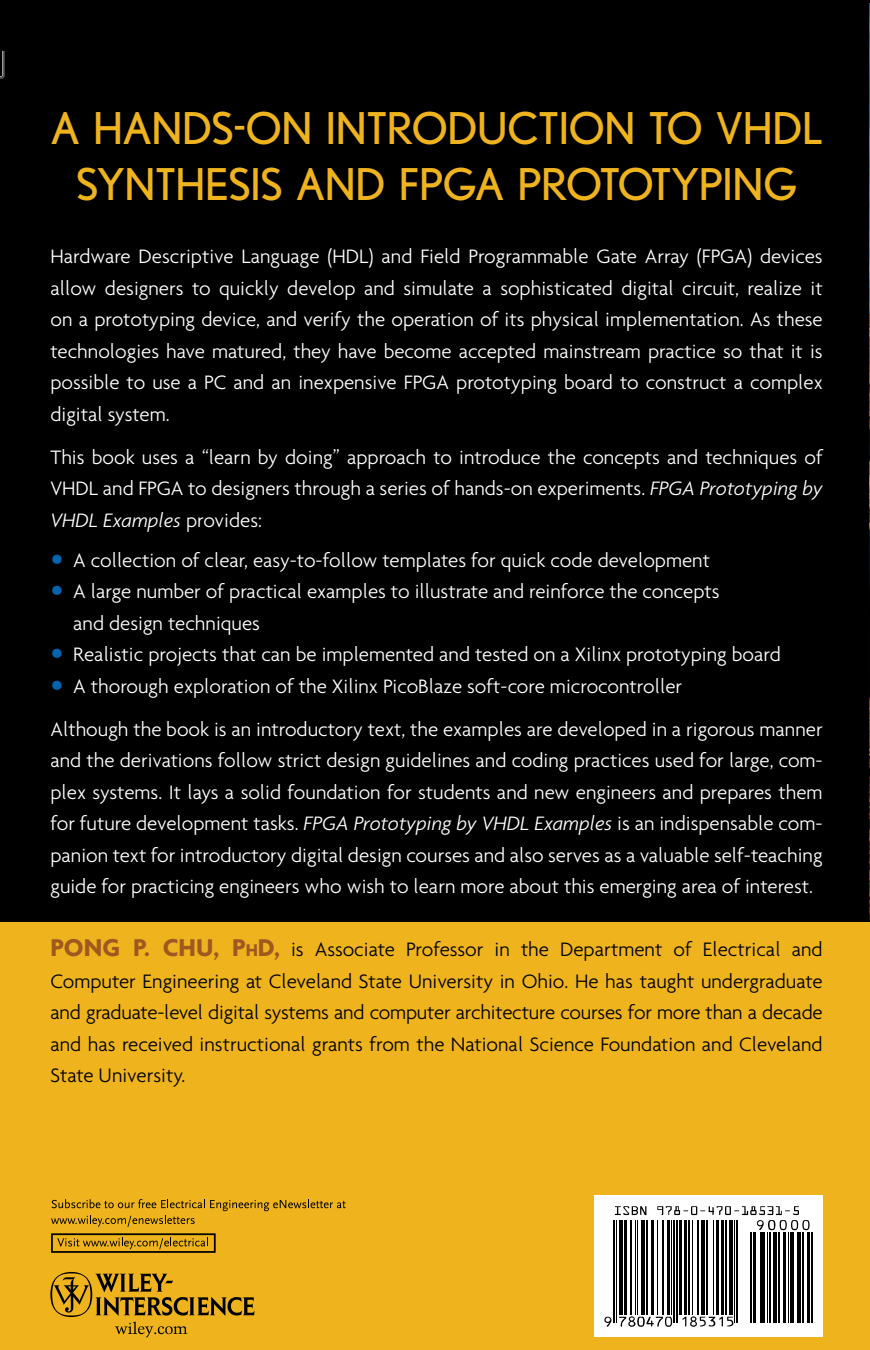
<style>
.page{position:relative;width:870px;height:1350px;background:#fff}
.page>*{position:absolute;margin:0;border:0;box-sizing:border-box;transform-origin:0 0}
.t1{font:43.75px/56px "Nobel";letter-spacing:-.02em;color:#eeb31d}
.t2{font:300 21px/31.5px "Agenda";color:#fff;text-align:justify}
.t3{font:300 21px/31.5px "Agenda";color:#000;text-align:justify}
.s1{font-style:italic}
.s2{font-size:35px;color:#0064ae}
.s3{font-weight:700;font-size:26.25px;color:#9f5820}
.s4{font-weight:700;font-size:18.38px;color:#9f5820}
</style>
<div class="page">
<div style="left:0;top:0;width:869px;height:924px;background:#000"></div>
<hr style="left:869px;top:0;width:1px;height:978px;background:#0064ae">
<img style="left:869px;top:4px;width:1px;height:924px">
<div style="left:0;top:922px;width:869px;height:428px;background:#eeb31d"></div>
<svg style="left:594px;top:1195px;width:228px;height:142px"></svg>
<hr style="left:613px;top:1220px;width:1px;height:102px;background:#000">
<hr style="left:616px;top:1220px;width:1px;height:102px;background:#000">
<svg style="left:618px;top:1220px;width:4px;height:94px"></svg>
<hr style="left:623px;top:1220px;width:3px;height:94px;background:#000">
<hr style="left:630px;top:1220px;width:1px;height:94px;background:#000">
<hr style="left:634px;top:1220px;width:1px;height:94px;background:#000">
<hr style="left:637px;top:1220px;width:1px;height:94px;background:#000">
<hr style="left:641px;top:1220px;width:3px;height:94px;background:#000">
<hr style="left:646px;top:1220px;width:1px;height:94px;background:#000">
<hr style="left:651px;top:1220px;width:3px;height:94px;background:#000">
<hr style="left:657px;top:1220px;width:1px;height:94px;background:#000">
<hr style="left:662px;top:1220px;width:1px;height:94px;background:#000">
<hr style="left:667px;top:1220px;width:2px;height:94px;background:#000">
<hr style="left:671px;top:1220px;width:1px;height:94px;background:#000">
<hr style="left:673px;top:1220px;width:2px;height:102px;background:#000">
<hr style="left:676px;top:1220px;width:1px;height:102px;background:#000">
<hr style="left:679px;top:1220px;width:2px;height:94px;background:#000">
<hr style="left:684px;top:1220px;width:2px;height:94px;background:#000">
<hr style="left:688px;top:1220px;width:1px;height:94px;background:#000">
<hr style="left:692px;top:1220px;width:1px;height:94px;background:#000">
<hr style="left:697px;top:1220px;width:1px;height:94px;background:#000">
<hr style="left:701px;top:1220px;width:4px;height:94px;background:#000">
<hr style="left:706px;top:1220px;width:1px;height:94px;background:#000">
<hr style="left:713px;top:1220px;width:1px;height:94px;background:#000">
<hr style="left:715px;top:1220px;width:3px;height:94px;background:#000">
<hr style="left:721px;top:1220px;width:2px;height:94px;background:#000">
<hr style="left:725px;top:1220px;width:1px;height:94px;background:#000">
<svg style="left:728px;top:1230px;width:4px;height:84px"></svg>
<hr style="left:734px;top:1220px;width:1px;height:102px;background:#000">
<hr style="left:736px;top:1220px;width:2px;height:102px;background:#000">
<hr style="left:750px;top:1232px;width:1px;height:90px;background:#000">
<hr style="left:753px;top:1232px;width:2px;height:90px;background:#000">
<hr style="left:759px;top:1232px;width:2px;height:90px;background:#000">
<hr style="left:762px;top:1232px;width:2px;height:90px;background:#000">
<hr style="left:766px;top:1232px;width:1px;height:90px;background:#000">
<hr style="left:769px;top:1232px;width:1px;height:90px;background:#000">
<svg style="left:772px;top:1232px;width:4px;height:90px"></svg>
<hr style="left:778px;top:1232px;width:1px;height:90px;background:#000">
<hr style="left:783px;top:1232px;width:2px;height:90px;background:#000">
<hr style="left:787px;top:1232px;width:1px;height:90px;background:#000">
<hr style="left:790px;top:1232px;width:1px;height:90px;background:#000">
<hr style="left:792px;top:1232px;width:1px;height:90px;background:#000">
<svg style="left:796px;top:1232px;width:4px;height:90px"></svg>
<hr style="left:801px;top:1232px;width:2px;height:90px;background:#000">
<hr style="left:807px;top:1232px;width:2px;height:90px;background:#000">
<hr style="left:811px;top:1232px;width:1px;height:90px;background:#000">
<svg style="left:614px;top:1206px;width:32px;height:9px"></svg>
<svg style="left:604px;top:1316px;width:7px;height:11px"></svg>
<svg style="left:619px;top:1316px;width:53px;height:11px"></svg>
<svg style="left:682px;top:1316px;width:51px;height:11px"></svg>
<svg style="left:657px;top:1206px;width:152px;height:24px"></svg>
<svg style="left:51px;top:1199px;width:294px;height:28px;background:#d29e19"></svg>
<svg style="left:57px;top:1237px;width:151px;height:12px;background:#c49317"></svg>
<div style="left:51px;top:1233px;width:165px;height:20px;border:2px solid #000"></div>
<svg style="left:50px;top:1272px;width:204px;height:65px;background:#c39317"></svg>
<svg style="left:0;top:51px;width:4px;height:27px"></svg>
<svg style="left:869px;top:51px;width:1px;height:27px"></svg>
<h1 class="t1" style="left:50px;top:100px;width:427px">A HANDS-ON INTRODUC</h1>
<h1 class="t1" style="left:76px;top:100px;width:748px;text-indent:462px">TION TO VHDL<br>SYNTHESIS AND FPGA PROTOTYPING</h1>
<p class="t2" style="left:50px;top:240px;width:773px">Hardware Descriptive Language (HDL) and Field Programmable Gate Array (FPGA) devices allow designers to quickly develop and simulate a sophisticated digital circuit, realize it on a prototyping device, and verify the operation of its physical implementation. As these technologies have matured, they have become accepted mainstream practice so that it is possible to use a PC and an inexpensive FPGA prototyping board to construct a complex digital system.</p>
<p class="t2" style="left:50px;top:441px;width:773px">This book uses a “learn by doing” approach to introduce the concepts and techniques of VHDL and FPGA to designers through a series of hands-on experiments. <span class="s1">FPGA Prototyping by VHDL Examples</span> provides:</p>
<p class="t2" style="left:50px;top:544px;width:661px"><span class="s2">•</span> A collection of clear, easy-to-follow templates for quick code development</p>
<p class="t2" style="left:73px;top:575px;width:648px;text-indent:-23px"><span class="s2">•</span> A large number of practical examples to illustrate and reinforce the concepts and design techniques</p>
<p class="t2" style="left:50px;top:638px;width:731px"><span class="s2">•</span> Realistic projects that can be implemented and tested on a Xilinx prototyping board</p>
<p class="t2" style="left:50px;top:664px;width:773px;line-height:42.9px"><span class="s2">•</span> A thorough exploration of the Xilinx PicoBlaze soft-core microcontroller<br>Although the book is an introductory text, the examples are developed in a rigorous manner</p>
<p class="t2" style="left:50px;top:744px;width:773px">and the derivations follow strict design guidelines and coding practices used for large, com&shy;plex systems. It lays a solid foundation for students and new engineers and prepares them for future development tasks. <span class="s1">FPGA Prototyping by VHDL Examples</span> is an indispensable com&shy;panion text for introductory digital design courses and also serves as a valuable self-teaching guide for practicing engineers who wish to learn more about this emerging area of interest.</p>
<p class="t3" style="left:50px;top:933px;width:773px"><span class="s3">PONG P. CHU, P</span><span class="s4">h</span><span class="s3">D,</span> is Associate Professor in the Department of Electrical and Computer Engineering at Cleveland State University in Ohio. He has taught undergraduate and graduate-level digital systems and computer architecture courses for more than a decade and has received instructional grants from the National Science Foundation and Cleveland State University.</p>
</div>
